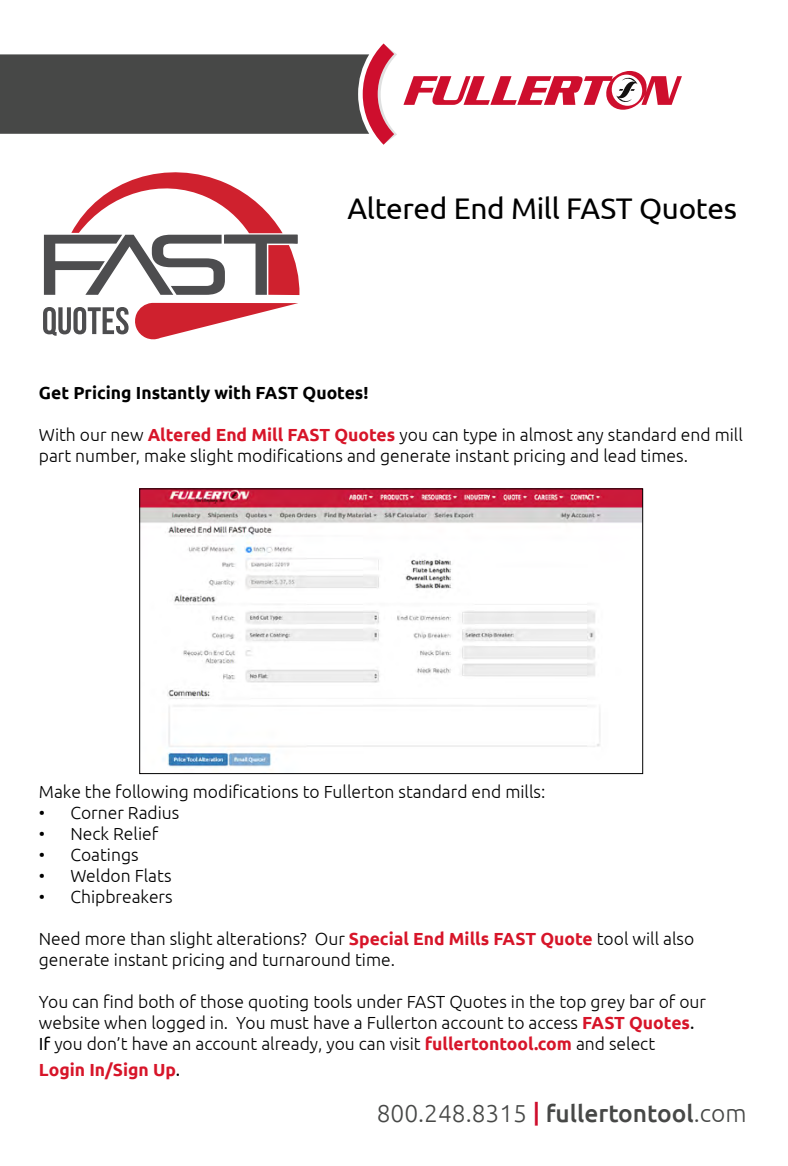
<style>
.page{position:relative;width:788px;height:1166px;background:#fff}
.page>*{position:absolute;margin:0;border:0;box-sizing:border-box;transform-origin:0 0}
.t1{font:29.75px "Ubuntu";letter-spacing:-.01em;color:#000}
.t2{font:300 24.5px "Ubuntu";color:#474847}
.t3{font:300 17.5px/21px "Ubuntu";color:#000}
.t4{font:700 17.5px "Ubuntu";color:#000}
.t5{font:700 17.5px "Ubuntu";color:#d71529}
.s1{font-weight:700;color:#d71529}
.s2{font-weight:400}
.s3{font-weight:400;color:#000}
.s4{font-weight:500;color:#ce0e2d}
.s5{font-weight:500}
</style>
<div class="page">
<svg style="left:0;top:43px;width:397px;height:102px"></svg>
<svg style="left:403px;top:71px;width:278px;height:39px"></svg>
<img style="left:141px;top:490px;width:500px;height:278px">
<div style="left:139px;top:488px;width:504px;height:286px;border:1px solid #000"></div>
<svg style="left:135px;top:303px;width:163px;height:37px"></svg>
<svg style="left:43px;top:307px;width:85px;height:29px"></svg>
<svg style="left:44px;top:172px;width:256px;height:123px"></svg>
<h1 class="t1" style="left:347px;top:190px;width:391px">Altered End Mill FAST Quotes</h1>
<p class="t4" style="left:39px;top:382px;width:331px">Get Pricing Instantly with FAST Quotes!</p>
<p class="t3" style="left:39px;top:424px;width:705px">With our new <span class="s1">Altered End Mill FAST Quotes</span> you can type in almost any standard end mill part number, make slight modifications and generate instant pricing and lead times.</p>
<p class="t3" style="left:39px;top:781px;width:508px">Make the following modifications to Fullerton standard end mills:</p>
<p class="t3" style="left:39px;top:802px;width:142px">• Corner Radius</p>
<p class="t3" style="left:39px;top:823px;width:121px">• Neck Relief</p>
<p class="t3" style="left:39px;top:844px;width:101px">• Coatings</p>
<p class="t3" style="left:39px;top:865px;width:134px">• Weldon Flats</p>
<p class="t3" style="left:39px;top:886px;width:135px">• Chipbreakers</p>
<p class="t3" style="left:39px;top:928px;width:656px">Need more than slight alterations? Our <span class="s1">Special End Mills FAST Quote</span> tool will also generate instant pricing and turnaround time.</p>
<p class="t3" style="left:39px;top:991px;width:668px">You can find both of those quoting tools under FAST Quotes in the top grey bar of our website when logged in. You must have a Fullerton account to access <span class="s1">FAST Quotes</span><span class="s2">.<br>If</span> you don’t have an account already, you can visit <span class="s1">fullertontool.com</span> and select</p>
<p class="t5" style="left:39px;top:1058px;width:143px">Login In/Sign Up<span class="s3">.</span></p>
<h2 class="t2" style="left:376px;top:1098px;width:371px">800.248.8315 <span class="s4">|</span> <span class="s5">fullertontool</span>.com</h2>
</div>
